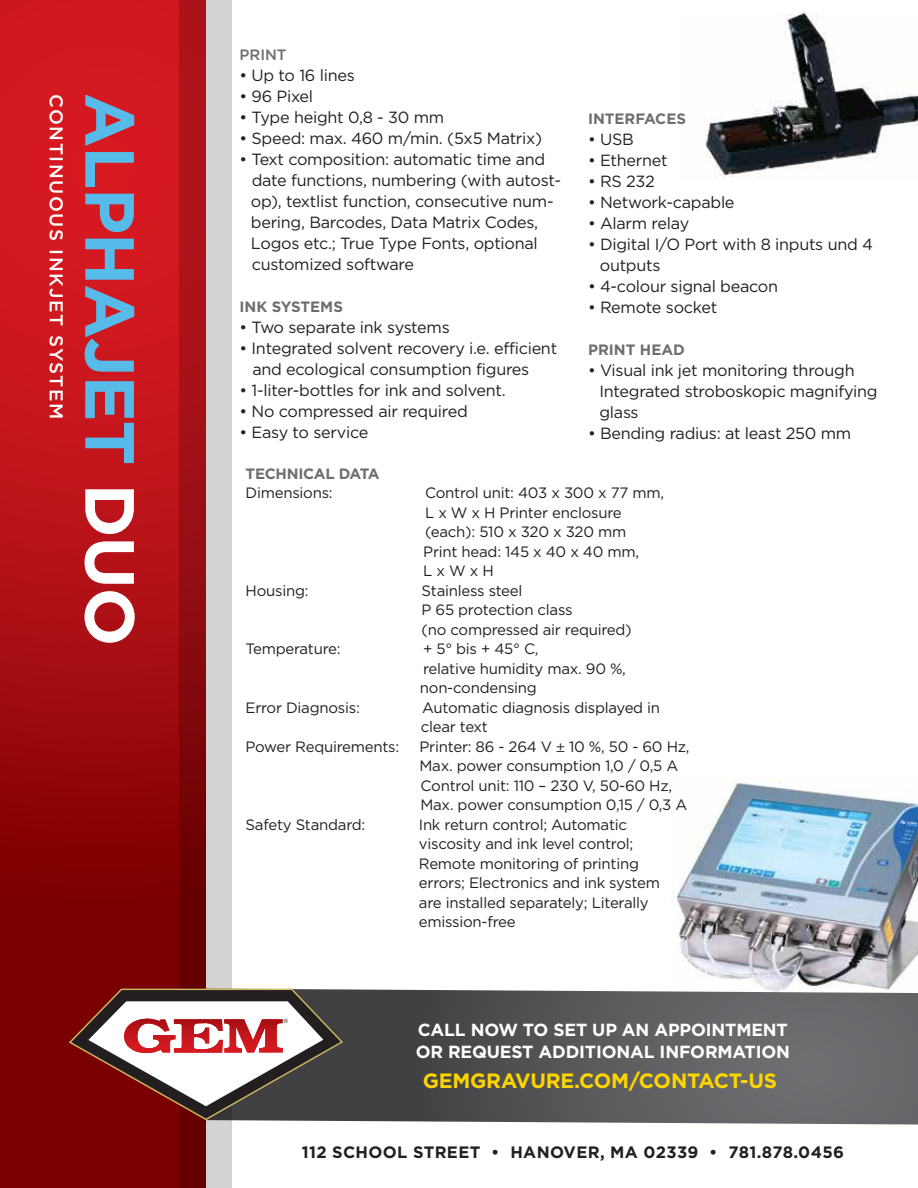
<style>
.page{position:relative;width:918px;height:1188px;background:#fff}
.page>*{position:absolute;margin:0;border:0;box-sizing:border-box;transform-origin:0 0}
.t1{font:700 69.45px "Gotham";letter-spacing:-.02em;color:#57bbea}
.t2{font:700 20.7px "Gotham";letter-spacing:-.01em;color:#fed500}
.t3{font:500 18.75px "Gotham";letter-spacing:.08em;color:#fff}
.t4{font:700 17.55px/22.5px "Gotham";letter-spacing:-.01em;color:#fff}
.t5{font:700 16.5px "Gotham";letter-spacing:.02em;color:#231f20}
.t6{font:16.2px/21px "Gotham";letter-spacing:-.015em;color:#231f20}
.t7{font:15px/19.5px "Gotham";letter-spacing:-.015em;color:#231f20}
.t8{font:700 15px "Gotham";color:#6d6e71}
.t9{font:500 15px "Gotham";color:#6d6e71}
.t10{font:5.7px "Helvetica";color:#231f20}
.s1{color:#fff}
.s2{font-family:"Myriad Pro"}
</style>
<div class="page">
<img style="left:705px;top:12px;width:213px;height:166px">
<img style="left:677px;top:780px;width:241px;height:209px">
<svg style="left:344px;top:989px;width:574px;height:136px;background:#5e5f61"></svg>
<svg style="left:0;top:0;width:179px;height:1188px;background:#ad0e12"></svg>
<svg style="left:179px;top:0;width:53px;height:1188px;background:#b06d6f"></svg>
<svg style="left:68px;top:988px;width:276px;height:133px"></svg>
<p class="t3" style="left:68px;top:94px;width:326px;rotate:90deg">CONTINUOUS INKJET SYSTEM</p>
<h1 class="t1" style="left:152px;top:93px;width:555px;rotate:90deg">ALPHAJET <span class="s1">DUO</span></h1>
<p class="t9" style="left:239px;top:46px;width:49px">PRINT</p>
<p class="t6" style="left:239px;top:65px;width:117px">• Up to 16 lines</p>
<p class="t6" style="left:239px;top:86px;width:75px">• 96 Pixel</p>
<p class="t6" style="left:239px;top:107px;width:206px">• Type height 0,8 - 30 mm</p>
<p class="t6" style="left:239px;top:128px;width:304px">• Speed: max. 460 m/min. (5x5 Matrix)</p>
<p class="t6" style="left:251px;top:149px;width:312px;text-indent:-11px">• Text composition: automatic time and date functions, numbering (with autost&shy;op), textlist function, consecutive num&shy;bering, Barcodes, Data Matrix Codes, Logos etc.; True Type Fonts, optional customized software</p>
<p class="t8" style="left:239px;top:298px;width:105px">INK SYSTEMS</p>
<p class="t6" style="left:239px;top:317px;width:212px">• Two separate ink systems</p>
<p class="t6" style="left:252px;top:338px;width:306px;text-indent:-13px">• Integrated solvent recovery i.e. efficient and ecological consumption figures</p>
<p class="t6" style="left:239px;top:380px;width:268px">• 1-liter-bottles for ink and solvent.</p>
<p class="t6" style="left:239px;top:401px;width:230px">• No compressed air required</p>
<p class="t6" style="left:239px;top:422px;width:130px">• Easy to service</p>
<p class="t8" style="left:246px;top:465px;width:136px">TECHNICAL DATA</p>
<p class="t7" style="left:246px;top:483px;width:89px">Dimensions:</p>
<p class="t7" style="left:423px;top:483px;width:242px">Control unit: 403 x 300 x 77 mm,<br>L x W x H Printer enclosure (each): 510 x 320 x 320 mm<br>Print head: 145 x 40 x 40 mm,<br>L x W x H</p>
<p class="t7" style="left:246px;top:581px;width:64px">Housing:</p>
<p class="t7" style="left:422px;top:581px;width:212px">Stainless steel<br>P 65 protection class<br>(no compressed air required)</p>
<p class="t7" style="left:246px;top:639px;width:97px">Temperature:</p>
<p class="t7" style="left:420px;top:639px;width:208px">+ 5° bis + 45° C,<br>relative humidity max. 90 %, non-condensing</p>
<p class="t7" style="left:246px;top:698px;width:116px">Error Diagnosis:</p>
<p class="t7" style="left:421px;top:698px;width:241px">Automatic diagnosis displayed in clear text</p>
<p class="t7" style="left:246px;top:737px;width:155px">Power Requirements:</p>
<p class="t7" style="left:420px;top:737px;width:272px">Printer: 86 - 264 V <span class="s2">±</span> 10 %, 50 - 60 Hz, Max. power consumption 1,0 / 0,5 A Control unit: 110 – 230 V, 50-60 Hz, Max. power consumption 0,15 / 0,3 A</p>
<p class="t7" style="left:246px;top:815px;width:121px">Safety Standard:</p>
<p class="t7" style="left:419px;top:815px;width:243px">Ink return control; Automatic viscosity and ink level control;<br>Remote monitoring of printing errors; Electronics and ink system are installed separately; Literally emission-free</p>
<p class="t8" style="left:588px;top:110px;width:100px">INTERFACES</p>
<p class="t6" style="left:588px;top:129px;width:47px">• USB</p>
<p class="t6" style="left:588px;top:150px;width:81px">• Ethernet</p>
<p class="t6" style="left:588px;top:171px;width:68px">• RS 232</p>
<p class="t6" style="left:588px;top:192px;width:148px">• Network-capable</p>
<p class="t6" style="left:588px;top:213px;width:103px">• Alarm relay</p>
<p class="t6" style="left:600px;top:234px;width:275px;text-indent:-12px">• Digital I/O Port with 8 inputs und 4 outputs</p>
<p class="t6" style="left:588px;top:276px;width:192px">• 4-colour signal beacon</p>
<p class="t6" style="left:588px;top:297px;width:131px">• Remote socket</p>
<p class="t8" style="left:588px;top:341px;width:99px">PRINT HEAD</p>
<p class="t6" style="left:599px;top:360px;width:280px;text-indent:-11px">• Visual ink jet monitoring through<br>Integrated stroboskopic magnifying glass</p>
<p class="t6" style="left:588px;top:423px;width:265px">• Bending radius: at least 250 mm</p>
<p class="t10" style="left:284px;top:1017px;width:6px">®</p>
<p class="t4" style="left:416px;top:1018px;width:376px">CALL NOW TO SET UP AN APPOINTMENT<br>OR REQUEST ADDITIONAL INFORMATION</p>
<p class="t2" style="left:423px;top:1068px;width:356px">GEMGRAVURE.COM/CONTACT-US</p>
<p class="t5" style="left:302px;top:1142px;width:544px">112 SCHOOL STREET • HANOVER, MA 02339 • 781.878.0456</p>
</div>
